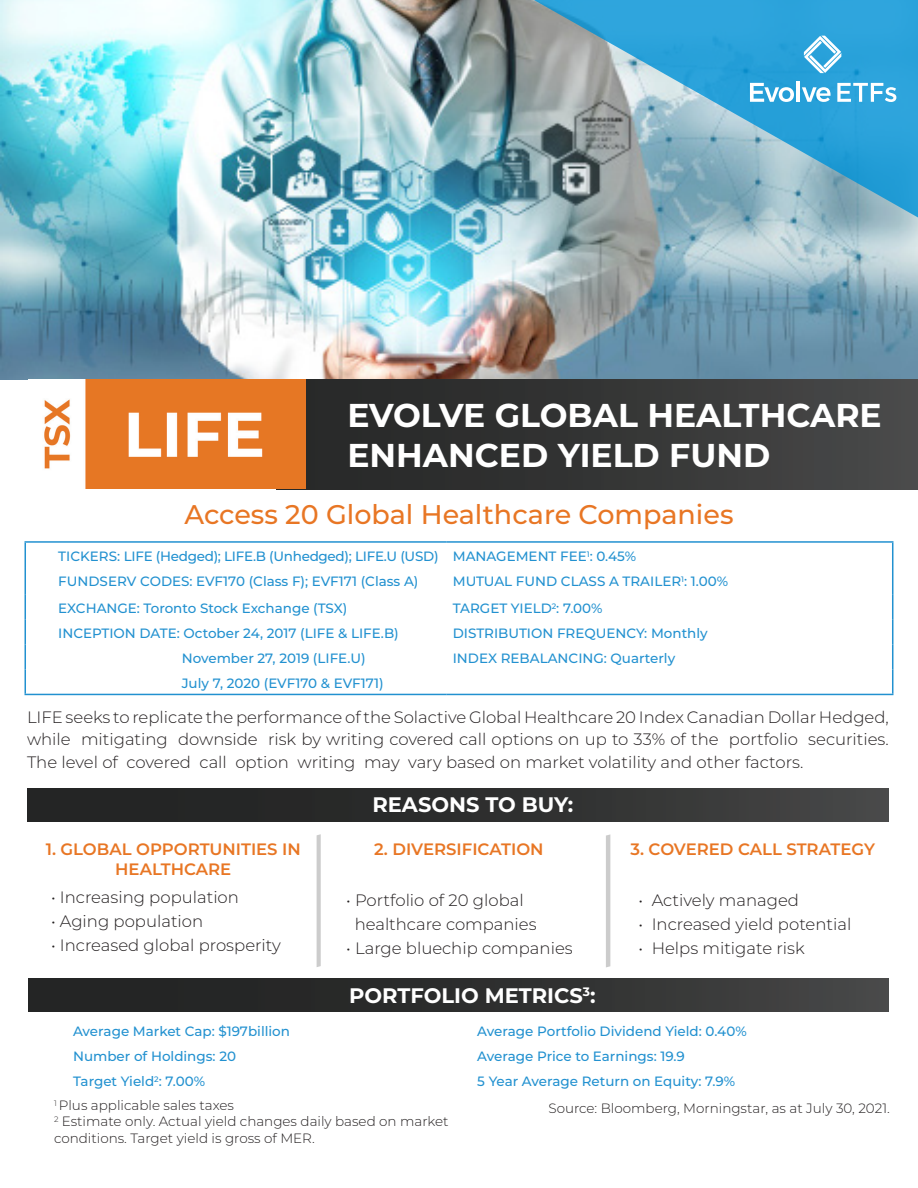
<style>
.page{position:relative;width:918px;height:1188px;background:#fff}
.page>*{position:absolute;margin:0;border:0;box-sizing:border-box;transform-origin:0 0}
.t1{font:700 33px/39.6px "Montserrat";color:#fff}
.t2{font:500 27px "Montserrat";color:#e87624}
.t3{font:700 21px "Montserrat";color:#fff}
.t4{font:300 16.5px/22.5px "Montserrat";color:#231f20;text-align:justify}
.t5{font:600 16.5px/19.8px "Montserrat";color:#e87624;text-align:center}
.t6{font:500 13.5px "Montserrat";color:#2291d0}
.t7{font:300 13.5px/16.2px "Montserrat";color:#231f20}
.t8{font:500 13.5px "Montserrat";letter-spacing:-.02em;color:#2291d0}
</style>
<div class="page">
<img style="left:0;top:0;width:918px;height:379px">
<div style="left:277px;top:380px;width:641px;height:109px;background:linear-gradient(to right,#232424,#484849)"></div>
<img style="left:44px;top:380px;width:262px;height:109px">
<div style="left:27px;top:788px;width:862px;height:33px;background:linear-gradient(to right,#1d1e1e,#434343)"></div>
<svg style="left:317px;top:834px;width:4px;height:133px"></svg>
<svg style="left:606px;top:834px;width:4px;height:133px"></svg>
<div style="left:28px;top:979px;width:860px;height:33px;background:linear-gradient(to right,#1d1e1e,#424343)"></div>
<svg style="left:534px;top:0;width:384px;height:218px;background:#62a7c5"></svg>
<svg style="left:804px;top:36px;width:37px;height:37px"></svg>
<svg style="left:750px;top:83px;width:44px;height:19px"></svg>
<hr style="left:797px;top:82px;width:3px;height:20px;background:#fff">
<svg style="left:802px;top:87px;width:29px;height:15px"></svg>
<svg style="left:837px;top:83px;width:59px;height:19px"></svg>
<hr style="left:25px;top:541px;width:422px;height:2px;background:#2291d0">
<hr style="left:447px;top:541px;width:446px;height:2px;background:#2291d0">
<svg style="left:25px;top:543px;width:1px;height:151px"></svg>
<hr style="left:25px;top:694px;width:422px;height:1px;background:#2291d0">
<hr style="left:447px;top:694px;width:446px;height:1px;background:#2291d0">
<svg style="left:892px;top:543px;width:1px;height:151px"></svg>
<p class="t1" style="left:347px;top:394px;width:536px">EVOLVE GLOBAL HEALTHCARE<br>ENHANCED YIELD FUND</p>
<p class="t2" style="left:184px;top:496px;width:551px">Access 20 Global Healthcare Companies</p>
<p class="t8" style="left:58px;top:547px;width:382px">TICKERS: LIFE (Hedged); LIFE.B (Unhedged); LIFE.U (USD)</p>
<p class="t6" style="left:453px;top:547px;width:185px">MANAGEMENT FEE<sup>1</sup>: 0.45%</p>
<p class="t6" style="left:58px;top:572px;width:362px">FUNDSERV CODES: EVF170 (Class F); EVF171 (Class A)</p>
<p class="t6" style="left:453px;top:572px;width:277px">MUTUAL FUND CLASS A TRAILER<sup>1</sup>: 1.00%</p>
<p class="t6" style="left:58px;top:599px;width:291px">EXCHANGE: Toronto Stock Exchange (TSX)</p>
<p class="t6" style="left:453px;top:599px;width:151px">TARGET YIELD<sup>2</sup>: 7.00%</p>
<p class="t6" style="left:58px;top:624px;width:342px">INCEPTION DATE: October 24, 2017 (LIFE &amp; LIFE.B)</p>
<p class="t6" style="left:453px;top:624px;width:256px">DISTRIBUTION FREQUENCY: Monthly</p>
<p class="t6" style="left:182px;top:649px;width:185px">November 27, 2019 (LIFE.U)</p>
<p class="t6" style="left:453px;top:649px;width:224px">INDEX REBALANCING: Quarterly</p>
<p class="t6" style="left:182px;top:674px;width:203px">July 7, 2020 (EVF170 &amp; EVF171)</p>
<p class="t4" style="left:27px;top:705px;width:863px">LIFE seeks to replicate the performance of the Solactive Global Healthcare 20 Index Canadian Dollar Hedged, while mitigating downside risk by writing covered call options on up to 33% of the portfolio securities.<br>The level of covered call option writing may vary based on market volatility and other factors.</p>
<p class="t3" style="left:372px;top:790px;width:202px">REASONS TO BUY:</p>
<p class="t5" style="left:46px;top:838px;width:257px">1. GLOBAL OPPORTUNITIES IN<br>HEALTHCARE</p>
<p class="t5" style="left:374px;top:838px;width:171px">2. DIVERSIFICATION</p>
<p class="t5" style="left:630px;top:838px;width:246px">3. COVERED CALL STRATEGY</p>
<p class="t4" style="left:346px;top:889px;width:179px">• Portfolio of 20 global</p>
<p class="t4" style="left:355px;top:913px;width:184px">healthcare companies</p>
<p class="t4" style="left:346px;top:937px;width:228px">• Large bluechip companies</p>
<p class="t4" style="left:51px;top:886px;width:189px">• Increasing population</p>
<p class="t4" style="left:51px;top:910px;width:154px">• Aging population</p>
<p class="t4" style="left:51px;top:934px;width:231px">• Increased global prosperity</p>
<p class="t4" style="left:639px;top:888px;width:162px">• Actively managed</p>
<p class="t4" style="left:639px;top:912px;width:214px">• Increased yield potential</p>
<p class="t4" style="left:639px;top:936px;width:168px">• Helps mitigate risk</p>
<p class="t3" style="left:349px;top:980px;width:248px">PORTFOLIO METRICS<sup>3</sup>:</p>
<p class="t6" style="left:73px;top:1022px;width:219px">Average Market Cap: $197billion</p>
<p class="t6" style="left:477px;top:1022px;width:271px">Average Portfolio Dividend Yield: 0.40%</p>
<p class="t6" style="left:73px;top:1047px;width:164px">Number of Holdings: 20</p>
<p class="t6" style="left:477px;top:1047px;width:209px">Average Price to Earnings: 19.9</p>
<p class="t6" style="left:73px;top:1072px;width:134px">Target Yield<sup>2</sup>: 7.00%</p>
<p class="t6" style="left:477px;top:1072px;width:259px">5 Year Average Return on Equity: 7.9%</p>
<p class="t7" style="left:548px;top:1099px;width:343px">Source: Bloomberg, Morningstar, as at July 30, 2021.</p>
<p class="t7" style="left:54px;top:1097px;width:396px"><sup>1</sup> Plus applicable sales taxes<br><sup>2</sup> Estimate only. Actual yield changes daily based on market conditions. Target yield is gross of MER.</p>
</div>
